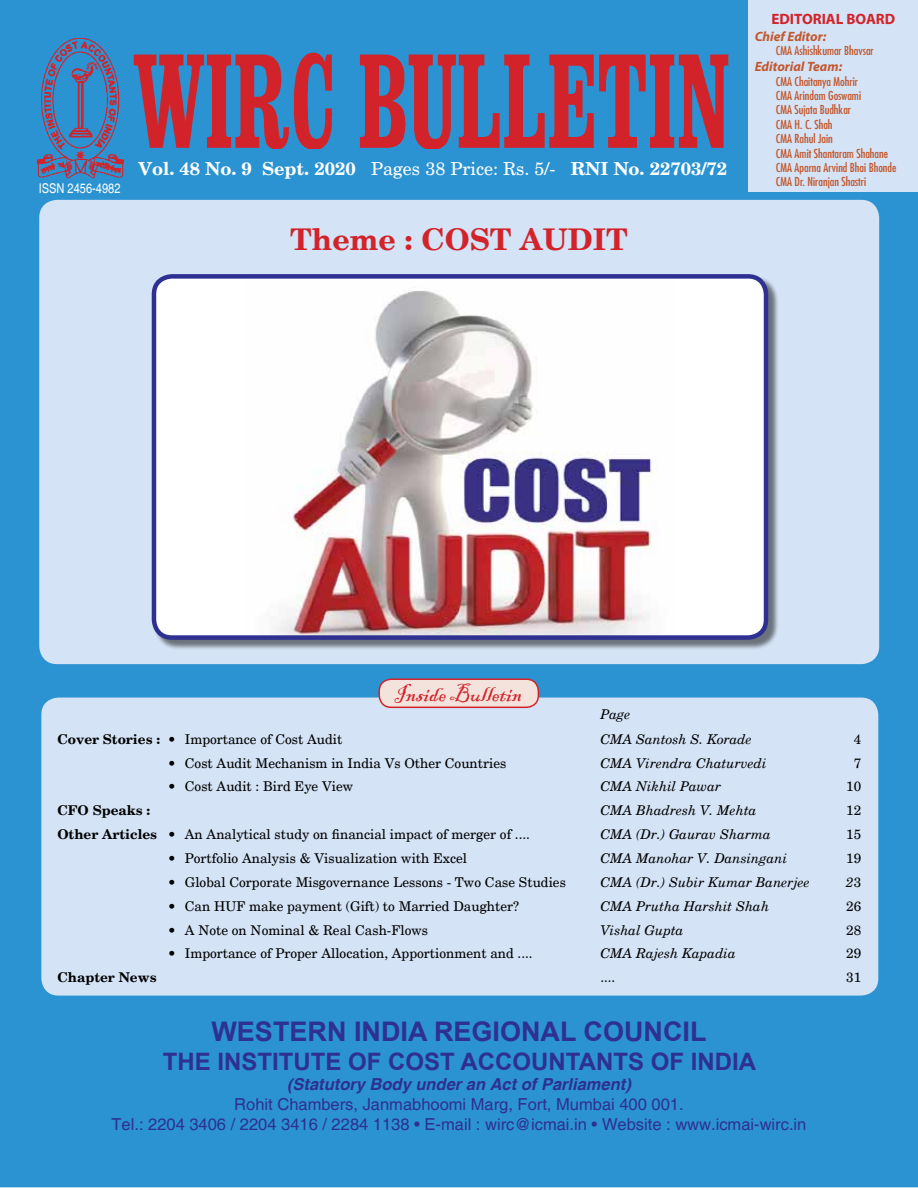
<style>
.page{position:relative;width:918px;height:1188px;background:#fff}
.page>*{position:absolute;margin:0;border:0;box-sizing:border-box;transform-origin:0 0}
.t1{font:700 30px "New Century Schlbk";color:#d2232a}
.t2{font:700 27px "Helvetica";color:#2e3092}
.t3{font:700 24px "Helvetica";color:#2e3092}
.t4{font:24px "Blackadder ITC";color:#d2232a}
.t5{font:700 18px "New Century Schlbk";color:#fff}
.t6{font:16.5px/19.8px "Helvetica";color:#2e3092;text-align:center}
.t7{font:italic 700 16.5px "Helvetica";color:#2e3092}
.t8{font:700 15px "Myriad Pro";color:#d2232a}
.t9{font:13.5px "New Century Schlbk";color:#000}
.t10{font:italic 13.5px "New Century Schlbk";color:#000}
.t11{font:italic 700 13.5px "Myriad Pro";color:#c2572e}
.t12{font:700 13.5px "New Century Schlbk";color:#000}
.t13{font:condensed 13.5px "Helvetica";color:#fff}
.t14{font:condensed 12px/14.4px "Futura";color:#c2572e}
.s1{font-weight:400}
.s2{font-weight:700}
.s3{font-style:normal}
</style>
<div class="page">
<div style="left:0;top:0;width:918px;height:1187px;background:#2b93d1"></div>
<div style="left:41px;top:697px;width:838px;height:299px;background:#d4e3f5;border-radius:18px"></div>
<div style="left:40px;top:696px;width:840px;height:301px;border:2px solid #2b93d1;border-radius:18px"></div>
<div style="left:749px;top:0;width:169px;height:191px;background:#d4e3f5"></div>
<img style="left:36px;top:38px;width:87px;height:140px">
<img style="left:134px;top:53px;width:595px;height:95px">
<div style="left:39px;top:200px;width:840px;height:464px;background:#d4e3f5;border-radius:18px"></div>
<div style="left:379px;top:679px;width:159px;height:28px;background:#f4e3dc;border-radius:12px"></div>
<div style="left:379px;top:678px;width:160px;height:30px;border:2px solid #d2232a;border-radius:12px"></div>
<div style="left:153px;top:275px;width:626px;height:375px;background:#000;opacity:.5"></div>
<div style="left:154px;top:276px;width:612px;height:362px;background:#fff;border-radius:18px"></div>
<img style="left:275px;top:291px;width:381px;height:344px">
<div style="left:152px;top:274px;width:616px;height:366px;border:4px solid #2e3092;border-radius:18px"></div>
<p class="t13" style="left:39px;top:180px;width:83px">ISSN 2456-4982</p>
<h3 class="t5" style="left:138px;top:158px;width:590px">Vol. 48 No. 9 Sept. 2020 <span class="s1">Pages 38 Price: Rs. 5/-</span> RNI No. 22703/72</h3>
<h1 class="t1" style="left:290px;top:220px;width:339px">Theme : COST AUDIT</h1>
<p class="t8" style="left:772px;top:10px;width:125px">EDITORIAL BOARD</p>
<p class="t11" style="left:755px;top:27px;width:73px">Chief Editor:</p>
<p class="t14" style="left:776px;top:43px;width:99px">CMA Ashishkumar Bhavsar</p>
<p class="t11" style="left:755px;top:58px;width:89px">Editorial Team:</p>
<p class="t14" style="left:776px;top:74px;width:122px">CMA Chaitanya Mohrir<br>CMA Arindam Goswami<br>CMA Sujata Budhkar<br>CMA H. C. Shah<br>CMA Rahul Jain<br>CMA Amit Shantaram Shahane<br>CMA Aparna Arvind Bhai Bhonde<br>CMA Dr. Niranjan Shastri</p>
<h3 class="t4" style="left:394px;top:680px;width:129px">Inside Bulletin</h3>
<p class="t10" style="left:600px;top:706px;width:31px">Page</p>
<p class="t9" style="left:57px;top:731px;width:287px"><span class="s2">Cover Stories :</span> • Importance of Cost Audit</p>
<p class="t10" style="left:600px;top:731px;width:153px">CMA Santosh S. Korade</p>
<p class="t9" style="left:854px;top:731px;width:9px">4</p>
<p class="t9" style="left:168px;top:755px;width:340px">• Cost Audit Mechanism in India Vs Other Countries</p>
<p class="t10" style="left:600px;top:755px;width:168px">CMA Virendra Chaturvedi</p>
<p class="t9" style="left:854px;top:755px;width:9px">7</p>
<p class="t9" style="left:168px;top:778px;width:187px">• Cost Audit : Bird Eye View</p>
<p class="t10" style="left:600px;top:779px;width:122px">CMA Nikhil Pawar</p>
<p class="t9" style="left:846px;top:778px;width:17px">10</p>
<p class="t12" style="left:57px;top:802px;width:94px">CFO Speaks :</p>
<p class="t10" style="left:600px;top:802px;width:158px">CMA Bhadresh V. Mehta</p>
<p class="t9" style="left:846px;top:802px;width:17px">12</p>
<p class="t9" style="left:57px;top:826px;width:474px"><span class="s2">Other Articles</span> • An Analytical study on financial impact of merger of ....</p>
<p class="t10" style="left:600px;top:826px;width:172px">CMA (Dr.) Gaurav Sharma</p>
<p class="t9" style="left:846px;top:826px;width:17px">15</p>
<p class="t9" style="left:168px;top:850px;width:301px">• Portfolio Analysis &amp; Visualization with Excel</p>
<p class="t10" style="left:600px;top:850px;width:188px">CMA Manohar V. Dansingani</p>
<p class="t9" style="left:846px;top:850px;width:17px">19</p>
<p class="t9" style="left:168px;top:874px;width:400px">• Global Corporate Misgovernance Lessons - Two Case Studies</p>
<p class="t10" style="left:600px;top:874px;width:211px">CMA (Dr.) Subir Kumar Banerjee</p>
<p class="t10" style="left:846px;top:874px;width:17px">2<span class="s3">3</span></p>
<p class="t9" style="left:168px;top:898px;width:353px">• Can HUF make payment (Gift) to Married Daughter?</p>
<p class="t10" style="left:600px;top:898px;width:170px">CMA Prutha Harshit Shah</p>
<p class="t9" style="left:846px;top:898px;width:17px">26</p>
<p class="t9" style="left:168px;top:922px;width:262px">• A Note on Nominal &amp; Real Cash-Flows</p>
<p class="t10" style="left:600px;top:922px;width:85px">Vishal Gupta</p>
<p class="t9" style="left:846px;top:922px;width:17px">28</p>
<p class="t9" style="left:168px;top:945px;width:366px">• Importance of Proper Allocation, Apportionment and ....</p>
<p class="t10" style="left:600px;top:945px;width:137px">CMA Rajesh Kapadia</p>
<p class="t9" style="left:846px;top:945px;width:17px">29</p>
<p class="t12" style="left:57px;top:969px;width:101px">Chapter News</p>
<p class="t9" style="left:600px;top:969px;width:17px">....</p>
<p class="t9" style="left:846px;top:969px;width:17px">31</p>
<h2 class="t2" style="left:211px;top:1014px;width:497px">WESTERN INDIA REGIONAL COUNCIL</h2>
<h3 class="t3" style="left:163px;top:1046px;width:595px">THE INSTITUTE OF COST ACCOUNTANTS OF INDIA</h3>
<p class="t7" style="left:287px;top:1074px;width:345px">(Statutory Body under an Act of Parliament)</p>
<p class="t6" style="left:111px;top:1095px;width:696px">Rohit Chambers, Janmabhoomi Marg, Fort, Mumbai 400 001.<br>Tel.: 2204 3406 / 2204 3416 / 2284 1138 • E-mail : wirc@icmai.in • Website : www.icmai-wirc.in</p>
</div>
